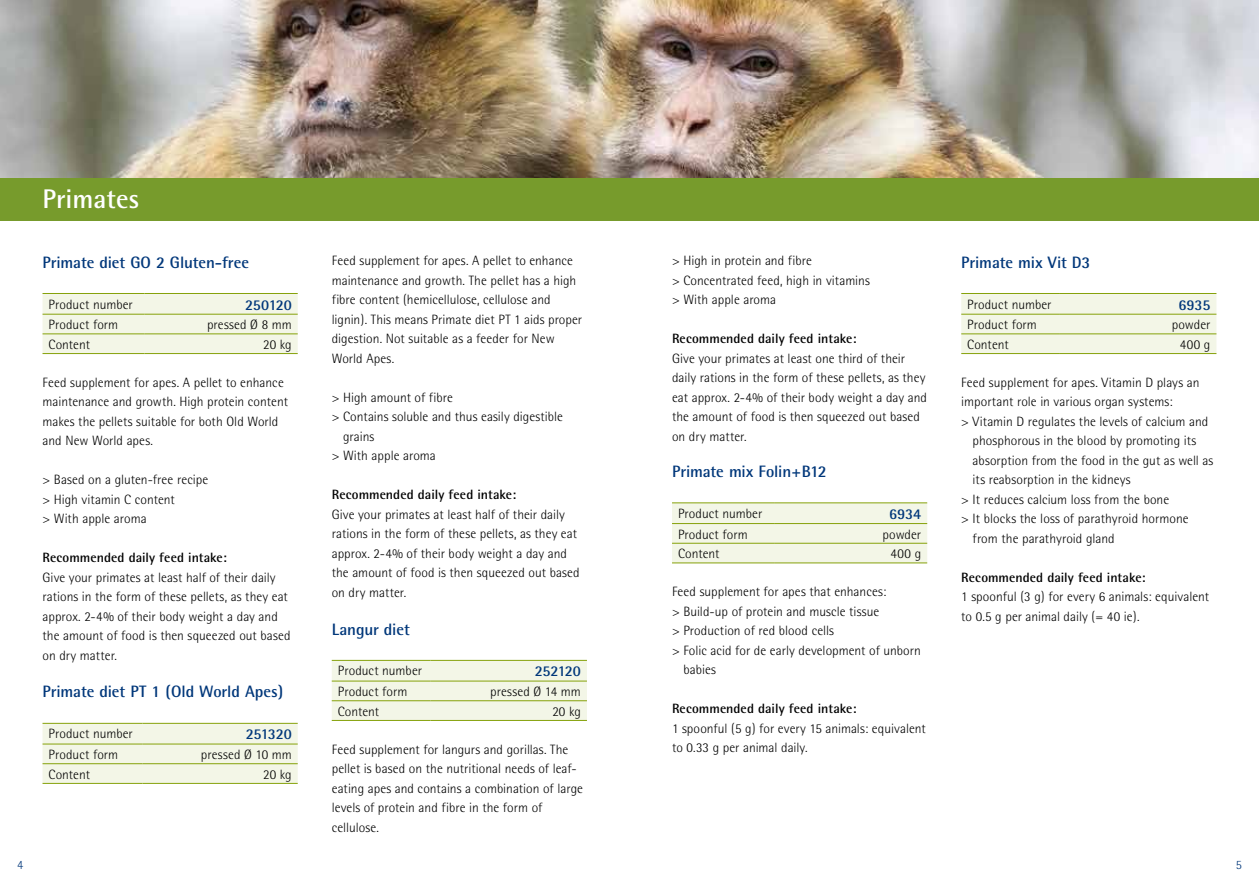
<style>
.page{position:relative;width:1259px;height:893px;background:#fff}
.page>*{position:absolute;margin:0;border:0;box-sizing:border-box;transform-origin:0 0}
.t1{font:700 27px "Rotis Semi Sans";color:#fff}
.t2{font:700 16.5px "Rotis Semi Sans";letter-spacing:-.005em;color:#00377a}
.t3{font:700 15px "Rotis Semi Sans";letter-spacing:-.015em;color:#00377a}
.t4{font:300 13.5px/19.5px "Rotis Semi Sans";letter-spacing:.005em;color:#000}
.t5{font:700 13.5px "Rotis Semi Sans";letter-spacing:.005em;color:#000}
.t6{font:300 12.75px "Rotis Semi Sans";color:#00377a}
</style>
<div class="page">
<img style="left:0;top:0;width:1259px;height:179px">
<div style="left:0;top:179px;width:1259px;height:42px;background:#779b2c"></div>
<div style="left:43px;top:294px;width:255px;height:59px;background:#f3f6e7"></div>
<hr style="left:43px;top:293px;width:102px;height:1px;background:#86a20b">
<hr style="left:145px;top:293px;width:153px;height:1px;background:#86a20b">
<hr style="left:43px;top:314px;width:102px;height:1px;background:#86a20b">
<hr style="left:145px;top:314px;width:153px;height:1px;background:#86a20b">
<hr style="left:43px;top:333px;width:102px;height:1px;background:#86a20b">
<hr style="left:145px;top:333px;width:153px;height:1px;background:#86a20b">
<hr style="left:43px;top:353px;width:102px;height:1px;background:#86a20b">
<hr style="left:145px;top:353px;width:153px;height:1px;background:#86a20b">
<div style="left:43px;top:724px;width:255px;height:59px;background:#f3f6e7"></div>
<hr style="left:43px;top:723px;width:99px;height:1px;background:#86a20b">
<hr style="left:142px;top:723px;width:156px;height:1px;background:#86a20b">
<hr style="left:43px;top:744px;width:99px;height:1px;background:#86a20b">
<hr style="left:142px;top:744px;width:156px;height:1px;background:#86a20b">
<hr style="left:43px;top:763px;width:99px;height:1px;background:#86a20b">
<hr style="left:142px;top:763px;width:156px;height:1px;background:#86a20b">
<hr style="left:43px;top:783px;width:99px;height:1px;background:#86a20b">
<hr style="left:142px;top:783px;width:156px;height:1px;background:#86a20b">
<div style="left:332px;top:661px;width:255px;height:59px;background:#f3f6e7"></div>
<hr style="left:332px;top:660px;width:99px;height:1px;background:#86a20b">
<hr style="left:431px;top:660px;width:156px;height:1px;background:#86a20b">
<hr style="left:332px;top:681px;width:99px;height:1px;background:#86a20b">
<hr style="left:431px;top:681px;width:156px;height:1px;background:#86a20b">
<hr style="left:332px;top:700px;width:99px;height:1px;background:#86a20b">
<hr style="left:431px;top:700px;width:156px;height:1px;background:#86a20b">
<hr style="left:332px;top:720px;width:99px;height:1px;background:#86a20b">
<hr style="left:431px;top:720px;width:156px;height:1px;background:#86a20b">
<div style="left:672px;top:503px;width:255px;height:60px;background:#f3f6e7"></div>
<hr style="left:672px;top:502px;width:102px;height:1px;background:#86a20b">
<hr style="left:774px;top:502px;width:153px;height:1px;background:#86a20b">
<hr style="left:672px;top:523px;width:102px;height:1px;background:#86a20b">
<hr style="left:774px;top:523px;width:153px;height:1px;background:#86a20b">
<hr style="left:672px;top:543px;width:102px;height:1px;background:#86a20b">
<hr style="left:774px;top:543px;width:153px;height:1px;background:#86a20b">
<hr style="left:672px;top:563px;width:102px;height:1px;background:#86a20b">
<hr style="left:774px;top:563px;width:153px;height:1px;background:#86a20b">
<div style="left:961px;top:294px;width:255px;height:59px;background:#f3f6e7"></div>
<hr style="left:961px;top:293px;width:98px;height:1px;background:#86a20b">
<hr style="left:1059px;top:293px;width:157px;height:1px;background:#86a20b">
<hr style="left:961px;top:314px;width:98px;height:1px;background:#86a20b">
<hr style="left:1059px;top:314px;width:157px;height:1px;background:#86a20b">
<hr style="left:961px;top:333px;width:98px;height:1px;background:#86a20b">
<hr style="left:1059px;top:333px;width:157px;height:1px;background:#86a20b">
<hr style="left:961px;top:353px;width:98px;height:1px;background:#86a20b">
<hr style="left:1059px;top:353px;width:157px;height:1px;background:#86a20b">
<h1 class="t1" style="left:43px;top:182px;width:99px">Primates</h1>
<p class="t2" style="left:43px;top:252px;width:208px">Primate diet GO 2 Gluten-free</p>
<p class="t4" style="left:49px;top:294px;width:86px">Product number</p>
<p class="t3" style="left:245px;top:295px;width:48px">250120</p>
<p class="t4" style="left:49px;top:315px;width:71px">Product form</p>
<p class="t4" style="left:207px;top:315px;width:86px">pressed Ø 8 mm</p>
<p class="t4" style="left:49px;top:335px;width:43px">Content</p>
<p class="t4" style="left:263px;top:335px;width:30px">20 kg</p>
<p class="t4" style="left:43px;top:373px;width:247px">Feed supplement for apes. A pellet to enhance maintenance and growth. High protein content makes the pellets suitable for both Old World and New World apes.</p>
<p class="t4" style="left:43px;top:470px;width:167px">&gt; Based on a gluten-free recipe &gt; High vitamin C content<br>&gt; With apple aroma</p>
<p class="t5" style="left:43px;top:550px;width:186px">Recommended daily feed intake:</p>
<p class="t4" style="left:43px;top:568px;width:249px">Give your primates at least half of their daily rations in the form of these pellets, as they eat approx. 2-4% of their body weight a day and the amount of food is then squeezed out based on dry matter.</p>
<p class="t2" style="left:43px;top:682px;width:242px">Primate diet PT 1 (Old World Apes)</p>
<p class="t4" style="left:49px;top:724px;width:86px">Product number</p>
<p class="t3" style="left:246px;top:725px;width:47px">251320</p>
<p class="t4" style="left:49px;top:745px;width:71px">Product form</p>
<p class="t4" style="left:201px;top:745px;width:92px">pressed Ø 10 mm</p>
<p class="t4" style="left:49px;top:764px;width:43px">Content</p>
<p class="t4" style="left:263px;top:764px;width:30px">20 kg</p>
<p class="t4" style="left:332px;top:251px;width:252px">Feed supplement for apes. A pellet to enhance maintenance and growth. The pellet has a high fibre content (hemicellulose, cellulose and lignin). This means Primate diet PT 1 aids proper digestion. Not suitable as a feeder for New World Apes.</p>
<p class="t4" style="left:332px;top:388px;width:123px">&gt; High amount of fibre</p>
<p class="t4" style="left:332px;top:407px;width:233px">&gt; Contains soluble and thus easily digestible</p>
<p class="t4" style="left:343px;top:427px;width:33px">grains</p>
<p class="t4" style="left:332px;top:446px;width:106px">&gt; With apple aroma</p>
<p class="t5" style="left:332px;top:487px;width:186px">Recommended daily feed intake:</p>
<p class="t4" style="left:332px;top:505px;width:249px">Give your primates at least half of their daily rations in the form of these pellets, as they eat approx. 2-4% of their body weight a day and the amount of food is then squeezed out based on dry matter.</p>
<p class="t2" style="left:332px;top:619px;width:80px">Langur diet</p>
<p class="t4" style="left:338px;top:661px;width:86px">Product number</p>
<p class="t3" style="left:535px;top:662px;width:48px">252120</p>
<p class="t4" style="left:338px;top:682px;width:71px">Product form</p>
<p class="t4" style="left:490px;top:682px;width:92px">pressed Ø 14 mm</p>
<p class="t4" style="left:338px;top:701px;width:43px">Content</p>
<p class="t4" style="left:552px;top:701px;width:30px">20 kg</p>
<p class="t4" style="left:332px;top:739px;width:253px">Feed supplement for langurs and gorillas. The pellet is based on the nutritional needs of leaf&shy;eating apes and contains a combination of large levels of protein and fibre in the form of cellulose.</p>
<p class="t4" style="left:672px;top:251px;width:199px">&gt; High in protein and fibre<br>&gt; Concentrated feed, high in vitamins &gt; With apple aroma</p>
<p class="t5" style="left:672px;top:331px;width:186px">Recommended daily feed intake:</p>
<p class="t4" style="left:672px;top:349px;width:257px">Give your primates at least one third of their daily rations in the form of these pellets, as they eat approx. 2-4% of their body weight a day and the amount of food is then squeezed out based on dry matter.</p>
<p class="t2" style="left:672px;top:461px;width:156px">Primate mix Folin+B12</p>
<p class="t4" style="left:678px;top:504px;width:86px">Product number</p>
<p class="t3" style="left:889px;top:505px;width:34px">6934</p>
<p class="t4" style="left:678px;top:524px;width:71px">Product form</p>
<p class="t4" style="left:882px;top:524px;width:40px">powder</p>
<p class="t4" style="left:678px;top:544px;width:43px">Content</p>
<p class="t4" style="left:890px;top:544px;width:32px">400 g</p>
<p class="t4" style="left:672px;top:582px;width:216px">Feed supplement for apes that enhances:</p>
<p class="t4" style="left:672px;top:601px;width:209px">&gt; Build-up of protein and muscle tissue</p>
<p class="t4" style="left:672px;top:621px;width:163px">&gt; Production of red blood cells</p>
<p class="t4" style="left:672px;top:640px;width:250px">&gt; Folic acid for de early development of unborn</p>
<p class="t4" style="left:683px;top:660px;width:34px">babies</p>
<p class="t5" style="left:672px;top:700px;width:186px">Recommended daily feed intake:</p>
<p class="t4" style="left:672px;top:718px;width:255px">1 spoonful (5 g) for every 15 animals: equivalent to 0.33 g per animal daily.</p>
<p class="t2" style="left:961px;top:252px;width:131px">Primate mix Vit D3</p>
<p class="t4" style="left:967px;top:294px;width:86px">Product number</p>
<p class="t3" style="left:1178px;top:295px;width:33px">6935</p>
<p class="t4" style="left:967px;top:315px;width:71px">Product form</p>
<p class="t4" style="left:1171px;top:315px;width:40px">powder</p>
<p class="t4" style="left:967px;top:335px;width:43px">Content</p>
<p class="t4" style="left:1179px;top:335px;width:32px">400 g</p>
<p class="t4" style="left:961px;top:373px;width:240px">Feed supplement for apes. Vitamin D plays an</p>
<p class="t4" style="left:961px;top:392px;width:213px">important role in various organ systems:</p>
<p class="t4" style="left:961px;top:412px;width:249px">&gt; Vitamin D regulates the levels of calcium and</p>
<p class="t4" style="left:972px;top:431px;width:225px">phosphorous in the blood by promoting its</p>
<p class="t4" style="left:972px;top:451px;width:242px">absorption from the food in the gut as well as</p>
<p class="t4" style="left:972px;top:470px;width:160px">its reabsorption in the kidneys</p>
<p class="t4" style="left:961px;top:490px;width:209px">&gt; It reduces calcium loss from the bone</p>
<p class="t4" style="left:961px;top:509px;width:229px">&gt; It blocks the loss of parathyroid hormone</p>
<p class="t4" style="left:972px;top:529px;width:144px">from the parathyroid gland</p>
<p class="t5" style="left:961px;top:569px;width:186px">Recommended daily feed intake:</p>
<p class="t4" style="left:961px;top:587px;width:249px">1 spoonful (3 g) for every 6 animals: equivalent to 0.5 g per animal daily (= 40 ie).</p>
<p class="t6" style="left:17px;top:857px;width:8px">4</p>
<p class="t6" style="left:1235px;top:857px;width:8px">5</p>
</div>
